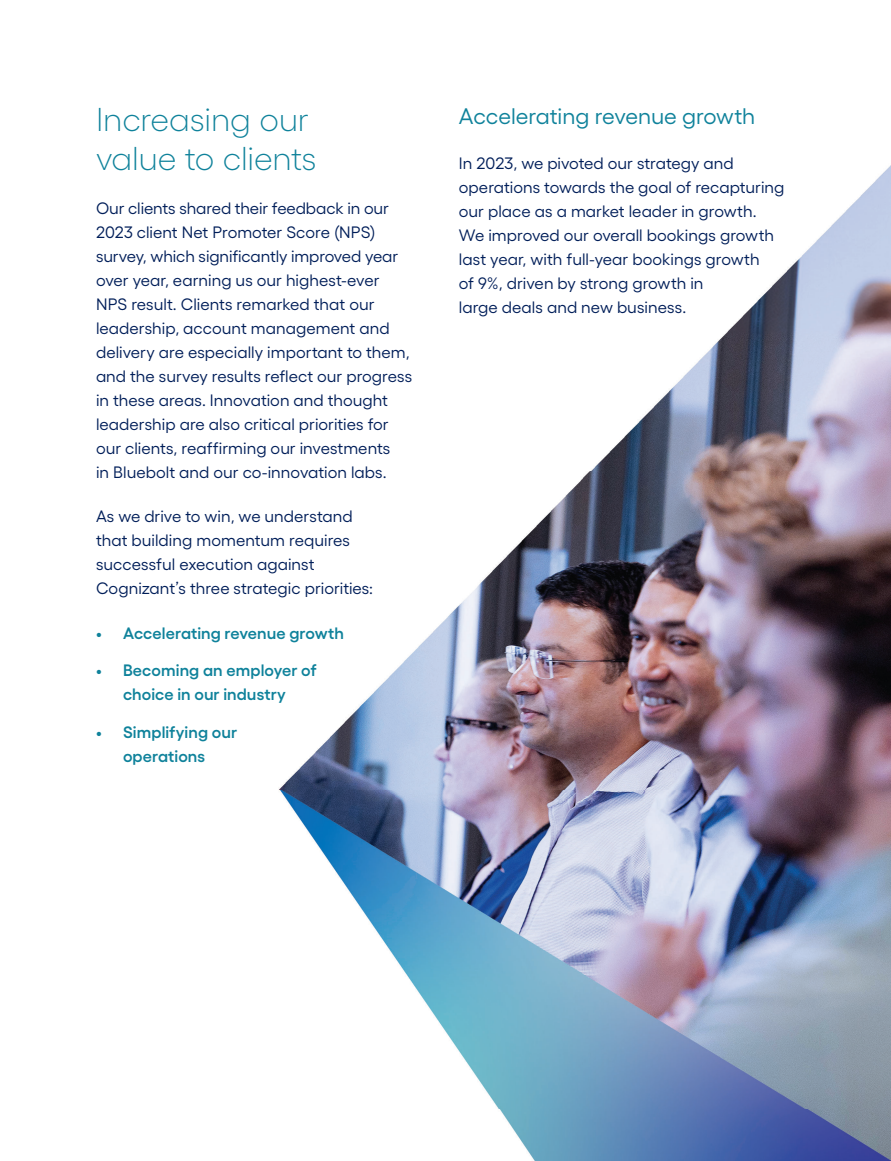
<style>
.page{position:relative;width:891px;height:1161px;background:#fff}
.page>*{position:absolute;margin:0;border:0;box-sizing:border-box;transform-origin:0 0}
.t1{font:300 33px/39px "Gellix";letter-spacing:-.005em;color:#0f829b}
.t2{font:22.5px "Gellix";letter-spacing:-.005em;color:#0f829b}
.t3{font:16.5px/24px "Gellix";color:#001e59}
.t4{font:600 16.5px/24px "Gellix";letter-spacing:.005em;color:#0f829b;text-align:center}
</style>
<div class="page">
<img style="left:279px;top:165px;width:612px;height:996px">
<h1 class="t1" style="left:96px;top:104px;width:222px">Increasing our value to clients</h1>
<p class="t3" style="left:96px;top:198px;width:318px">Our clients shared their feedback in our 2023 client Net Promoter Score (NPS) survey, which significantly improved year over year, earning us our highest-ever NPS result. Clients remarked that our leadership, account management and delivery are especially important to them, and the survey results reflect our progress in these areas. Innovation and thought leadership are also critical priorities for our clients, reaffirming our investments<br>in Bluebolt and our co-innovation labs.</p>
<p class="t3" style="left:96px;top:506px;width:279px">As we drive to win, we understand that building momentum requires successful execution against Cognizant’s three strategic priorities:</p>
<p class="t4" style="left:96px;top:623px;width:250px">• Accelerating revenue growth</p>
<p class="t4" style="left:96px;top:660px;width:222px">• Becoming an employer of choice in our industry</p>
<p class="t4" style="left:96px;top:722px;width:143px">• Simplifying our operations</p>
<h2 class="t2" style="left:459px;top:108px;width:298px">Accelerating revenue growth</h2>
<p class="t3" style="left:459px;top:152px;width:327px">In 2023, we pivoted our strategy and operations towards the goal of recapturing our place as a market leader in growth.<br>We improved our overall bookings growth last year, with full-year bookings growth<br>of 9%, driven by strong growth in<br>large deals and new business.</p>
</div>
